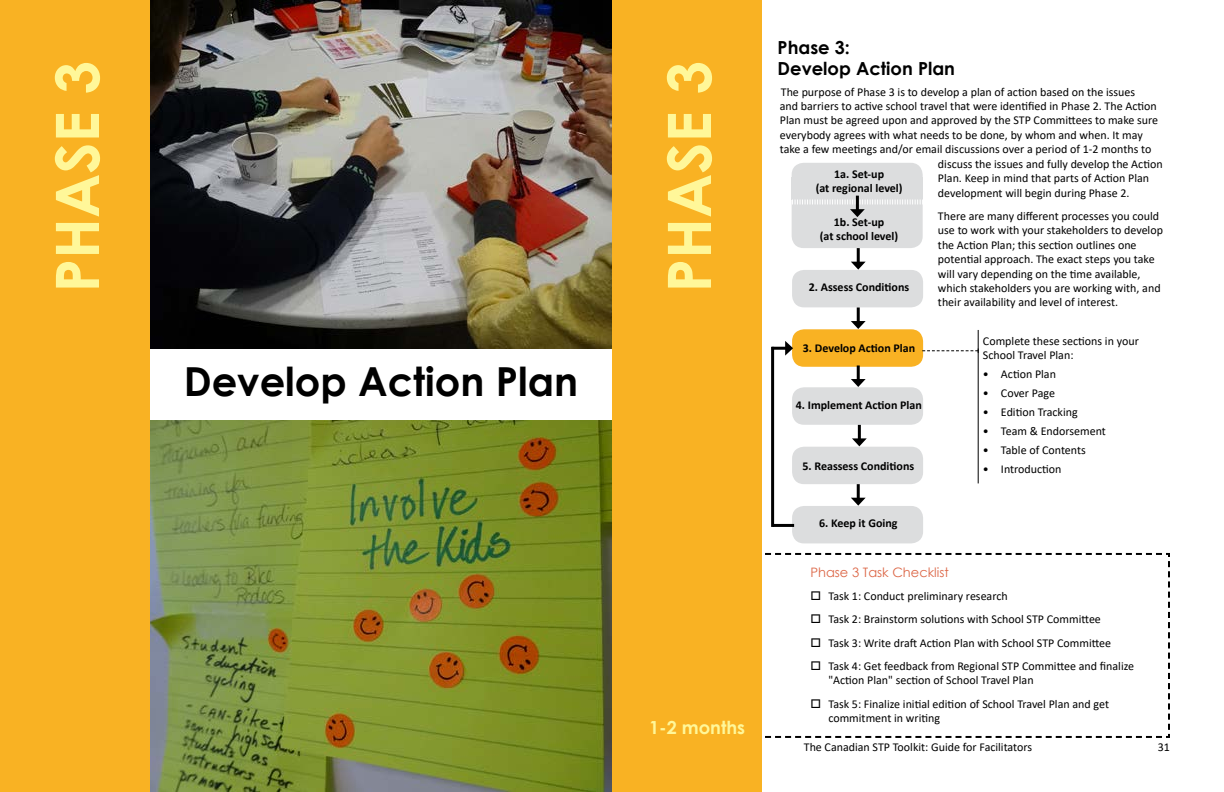
<style>
.page{position:relative;width:1224px;height:792px;background:#fff}
.page>*{position:absolute;margin:0;border:0;box-sizing:border-box;transform-origin:0 0}
.t1{font:700 60px "Century Gothic";color:#fff799}
.t2{font:700 40px "Century Gothic";color:#000}
.t3{font:700 18px/21.6px "Century Gothic";color:#000}
.t4{font:700 18px "Century Gothic";color:#fff799}
.t5{font:13px "Century Gothic";color:#dc6646}
.t6{font:12px/14.4px "Calibri";color:#000}
.t7{font:700 12px/14px "Calibri";color:#000;text-align:center}
</style>
<div class="page">
<img style="left:150px;top:0;width:462px;height:349px">
<img style="left:150px;top:420px;width:462px;height:372px">
<div style="left:0;top:0;width:150px;height:792px;background:#f9b223"></div>
<svg style="left:765px;top:552px;width:405px;height:186px"></svg>
<div style="left:612px;top:0;width:150px;height:792px;background:#f9b223"></div>
<div style="left:792px;top:163px;width:131px;height:85px;background:#dcddde;border-radius:12px"></div>
<div style="left:792px;top:329px;width:131px;height:38px;background:#f9b223;border-radius:12px"></div>
<div style="left:792px;top:270px;width:131px;height:37px;background:#dcddde;border-radius:12px"></div>
<hr style="left:856px;top:196px;width:3px;height:16px;background:#000">
<svg style="left:792px;top:199px;width:131px;height:18px"></svg>
<hr style="left:857px;top:248px;width:3px;height:16px;background:#000">
<svg style="left:851px;top:262px;width:15px;height:8px"></svg>
<hr style="left:857px;top:307px;width:3px;height:17px;background:#000">
<svg style="left:851px;top:321px;width:15px;height:8px"></svg>
<div style="left:792px;top:387px;width:131px;height:38px;background:#dcddde;border-radius:12px"></div>
<hr style="left:857px;top:365px;width:3px;height:17px;background:#000">
<svg style="left:851px;top:379px;width:15px;height:8px"></svg>
<div style="left:792px;top:447px;width:131px;height:37px;background:#dcddde;border-radius:12px"></div>
<hr style="left:858px;top:425px;width:3px;height:16px;background:#000">
<svg style="left:852px;top:438px;width:15px;height:8px"></svg>
<div style="left:792px;top:506px;width:131px;height:37px;background:#dcddde;border-radius:12px"></div>
<hr style="left:857px;top:484px;width:3px;height:16px;background:#000">
<svg style="left:851px;top:498px;width:15px;height:8px"></svg>
<hr style="left:773px;top:524px;width:21px;height:3px;background:#000">
<hr style="left:772px;top:347px;width:16px;height:3px;background:#000">
<svg style="left:785px;top:341px;width:8px;height:15px"></svg>
<hr style="left:771px;top:347px;width:3px;height:180px;background:#000">
<svg style="left:922px;top:349px;width:56px;height:4px"></svg>
<hr style="left:978px;top:330px;width:1px;height:153px;background:#000">
<svg style="left:821px;top:600px;width:12px;height:1px"></svg>
<svg style="left:821px;top:623px;width:12px;height:1px"></svg>
<svg style="left:821px;top:647px;width:12px;height:1px"></svg>
<svg style="left:821px;top:670px;width:12px;height:1px"></svg>
<svg style="left:821px;top:708px;width:12px;height:1px"></svg>
<h1 class="t1" style="left:32px;top:292px;width:233px;rotate:-90deg">PHASE 3</h1>
<h2 class="t2" style="left:184px;top:351px;width:396px">Develop Action Plan</h2>
<h1 class="t1" style="left:644px;top:292px;width:233px;rotate:-90deg">PHASE 3</h1>
<h3 class="t4" style="left:649px;top:713px;width:98px">1-2 months</h3>
<h3 class="t3" style="left:778px;top:35px;width:179px">Phase 3:<br>Develop Action Plan</h3>
<p class="t6" style="left:780px;top:84px;width:380px">The purpose of Phase 3 is to develop a plan of action based on the issues<br>and barriers to active school travel that were identified in Phase 2. The Action Plan must be agreed upon and approved by the STP Committees to make sure everybody agrees with what needs to be done, by whom and when. It may take a few meetings and/or email discussions over a period of 1-2 months to</p>
<p class="t7" style="left:816px;top:167px;width:88px">1a. Set-up<br>(at regional level)</p>
<p class="t7" style="left:820px;top:214px;width:80px;line-height:14.4px">1b. Set-up<br>(at school level)</p>
<p class="t6" style="left:938px;top:156px;width:226px">discuss the issues and fully develop the Action<br>Plan. Keep in mind that parts of Action Plan development will begin during Phase 2.</p>
<p class="t6" style="left:938px;top:209px;width:227px">There are many different processes you could use to work with your stakeholders to develop the Action Plan; this section outlines one potential approach. The exact steps you take will vary depending on the time available, which stakeholders you are working with, and their availability and level of interest.</p>
<p class="t7" style="left:809px;top:280px;width:102px">2. Assess Conditions</p>
<p class="t7" style="left:803px;top:341px;width:114px">3. Develop Action Plan</p>
<p class="t7" style="left:796px;top:397px;width:128px">4. Implement Action Plan</p>
<p class="t7" style="left:802px;top:459px;width:113px">5. Reassess Conditions</p>
<p class="t6" style="left:983px;top:333px;width:157px">Complete these sections in your<br>School Travel Plan:</p>
<p class="t6" style="left:983px;top:367px;width:75px">• Action Plan</p>
<p class="t6" style="left:983px;top:386px;width:74px">• Cover Page</p>
<p class="t6" style="left:983px;top:404px;width:96px">• Edition Tracking</p>
<p class="t6" style="left:983px;top:423px;width:124px">• Team &amp; Endorsement</p>
<p class="t6" style="left:983px;top:442px;width:104px">• Table of Contents</p>
<p class="t6" style="left:983px;top:461px;width:80px">• Introduction</p>
<p class="t7" style="left:819px;top:516px;width:80px">6. Keep it Going</p>
<p class="t5" style="left:810px;top:563px;width:140px">Phase 3 Task Checklist</p>
<p class="t6" style="left:810px;top:588px;width:199px">□ Task 1: Conduct preliminary research</p>
<p class="t6" style="left:810px;top:612px;width:292px">□ Task 2: Brainstorm solutions with School STP Committee</p>
<p class="t6" style="left:810px;top:635px;width:302px">□ Task 3: Write draft Action Plan with School STP Committee</p>
<p class="t6" style="left:828px;top:659px;width:307px;text-indent:-18px">□ Task 4: Get feedback from Regional STP Committee and finalize "Action Plan" section of School Travel Plan</p>
<p class="t6" style="left:828px;top:696px;width:282px;text-indent:-18px">□ Task 5: Finalize initial edition of School Travel Plan and get commitment in writing</p>
<p class="t6" style="left:804px;top:740px;width:230px">The Canadian STP Toolkit: Guide for Facilitators</p>
<p class="t6" style="left:1158px;top:740px;width:14px">31</p>
</div>
